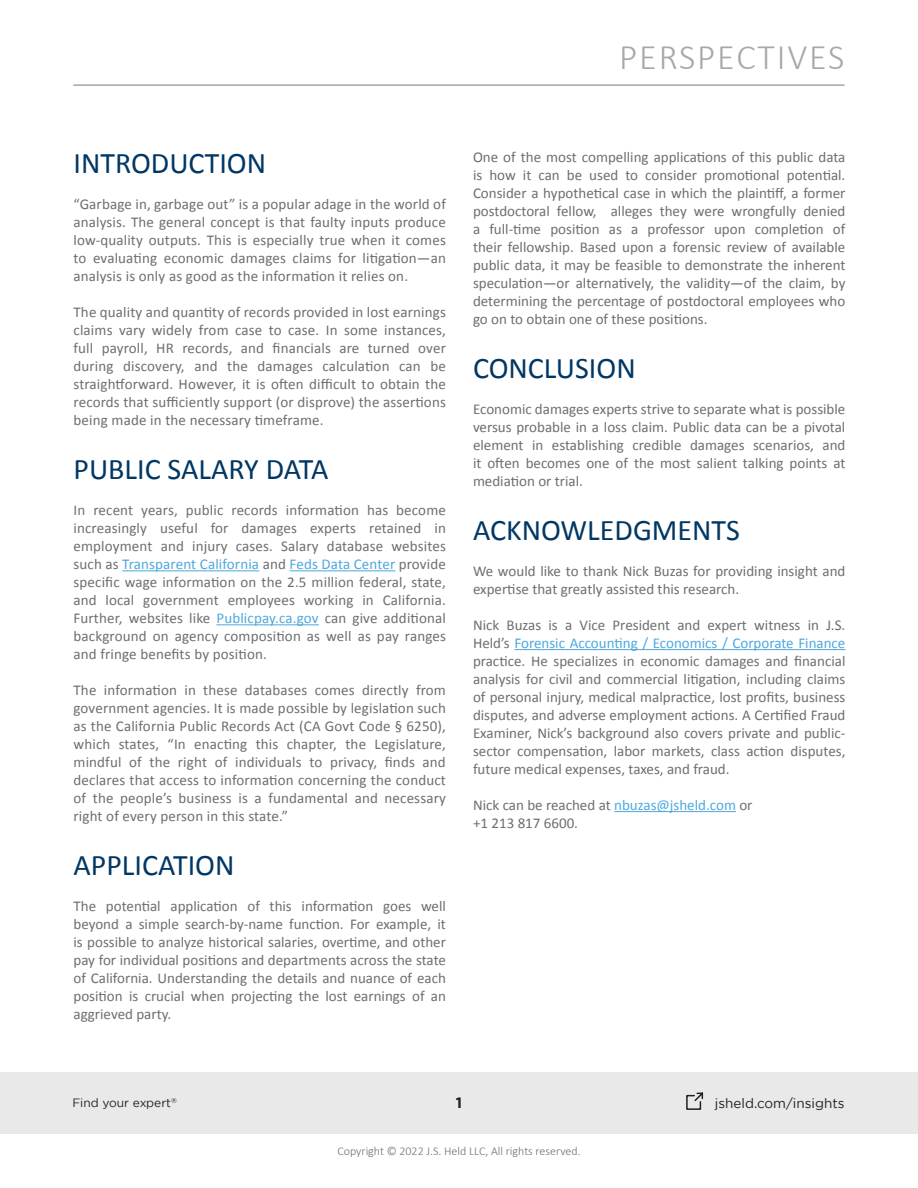
<style>
.page{position:relative;width:918px;height:1188px;background:#fff}
.page>*{position:absolute;margin:0;border:0;box-sizing:border-box;transform-origin:0 0}
.t1{font:300 36px "Calibri";letter-spacing:.05em;color:#a6a8aa}
.Main_Titles{font:30px "Calibri";color:#003764}
.Text_Styles{font:15px/18px "Calibri";color:#6d6e70;text-align:justify}
.t2{font:700 15px "Gotham";color:#231f20}
.t3{font:13.5px "Gotham";color:#231f20}
.t4{font:300 12px "Calibri";color:#6d6e70}
.t5{font:12px "Gotham";color:#241f21}
.t6{font:7.05px "Gotham";color:#241f21}
.s1{color:#4da8dd}
</style>
<div class="page">
<div style="left:0;top:1072px;width:918px;height:62px;background:#e9e9e9"></div>
<svg style="left:686px;top:1092px;width:18px;height:18px"></svg>
<hr style="left:74px;top:85px;width:770px;height:1px;background:#a6a8ab">
<hr style="left:122px;top:570px;width:137px;height:1px;background:#4da8dd">
<hr style="left:290px;top:570px;width:105px;height:1px;background:#4da8dd">
<hr style="left:216px;top:624px;width:103px;height:1px;background:#4da8dd">
<hr style="left:514px;top:649px;width:331px;height:1px;background:#4da8dd">
<hr style="left:614px;top:811px;width:122px;height:1px;background:#4da8dd">
<h1 class="t1" style="left:619px;top:35px;width:227px">PERSPECTIVES</h1>
<p class="Main_Titles" style="left:74px;top:145px;width:194px">INTRODUCTION</p>
<p class="Text_Styles" style="left:74px;top:194px;width:374px">“Garbage in, garbage out” is a popular adage in the world of analysis. The general concept is that faulty inputs produce low-quality outputs. This is especially true when it comes to evaluating economic damages claims for litigation—an analysis is only as good as the information it relies on.</p>
<p class="Text_Styles" style="left:74px;top:302px;width:374px">The quality and quantity of records provided in lost earnings claims vary widely from case to case. In some instances, full payroll, HR records, and financials are turned over during discovery, and the damages calculation can be straightforward. However, it is often difficult to obtain the records that sufficiently support (or disprove) the assertions being made in the necessary timeframe.</p>
<p class="Main_Titles" style="left:74px;top:451px;width:256px">PUBLIC SALARY DATA</p>
<p class="Text_Styles" style="left:74px;top:500px;width:374px">In recent years, public records information has become increasingly useful for damages experts retained in employment and injury cases. Salary database websites such as <span class="s1">Transparent California</span> and <span class="s1">Feds Data Center</span> provide specific wage information on the 2.5 million federal, state, and local government employees working in California.<br>Further, websites like <span class="s1">Publicpay.ca.gov</span> can give additional background on agency composition as well as pay ranges and fringe benefits by position.</p>
<p class="Text_Styles" style="left:74px;top:680px;width:374px">The information in these databases comes directly from government agencies. It is made possible by legislation such as the California Public Records Act (CA Govt Code § 6250), which states, “In enacting this chapter, the Legislature, mindful of the right of individuals to privacy, finds and declares that access to information concerning the conduct of the people’s business is a fundamental and necessary right of every person in this state.”</p>
<p class="Main_Titles" style="left:74px;top:847px;width:162px">APPLICATION</p>
<p class="Text_Styles" style="left:74px;top:896px;width:374px">The potential application of this information goes well beyond a simple search-by-name function. For example, it is possible to analyze historical salaries, overtime, and other pay for individual positions and departments across the state of California. Understanding the details and nuance of each position is crucial when projecting the lost earnings of an aggrieved party.</p>
<p class="Text_Styles" style="left:473px;top:147px;width:374px">One of the most compelling applications of this public data is how it can be used to consider promotional potential.<br>Consider a hypothetical case in which the plaintiff, a former postdoctoral fellow, alleges they were wrongfully denied a full-time position as a professor upon completion of their fellowship. Based upon a forensic review of available public data, it may be feasible to demonstrate the inherent speculation—or alternatively, the validity—of the claim, by determining the percentage of postdoctoral employees who go on to obtain one of these positions.</p>
<p class="Main_Titles" style="left:473px;top:349px;width:164px">CONCLUSION</p>
<p class="Text_Styles" style="left:473px;top:399px;width:374px">Economic damages experts strive to separate what is possible versus probable in a loss claim. Public data can be a pivotal element in establishing credible damages scenarios, and it often becomes one of the most salient talking points at mediation or trial.</p>
<p class="Main_Titles" style="left:473px;top:511px;width:268px">ACKNOWLEDGMENTS</p>
<p class="Text_Styles" style="left:473px;top:561px;width:374px">We would like to thank Nick Buzas for providing insight and expertise that greatly assisted this research.</p>
<p class="Text_Styles" style="left:473px;top:615px;width:374px">Nick Buzas is a Vice President and expert witness in J.S.<br>Held’s <span class="s1">Forensic Accounting / Economics / Corporate Finance </span>practice. He specializes in economic damages and financial analysis for civil and commercial litigation, including claims of personal injury, medical malpractice, lost profits, business disputes, and adverse employment actions. A Certified Fraud Examiner, Nick’s background also covers private and public&shy;sector compensation, labor markets, class action disputes, future medical expenses, taxes, and fraud.</p>
<p class="Text_Styles" style="left:473px;top:795px;width:281px">Nick can be reached at <span class="s1">nbuzas@jsheld.com</span> or</p>
<p class="Text_Styles" style="left:473px;top:813px;width:107px">+1 213 817 6600.</p>
<p class="t5" style="left:72px;top:1096px;width:100px">Find your expert</p>
<p class="t2" style="left:456px;top:1093px;width:8px">1</p>
<p class="t3" style="left:715px;top:1095px;width:131px">jsheld.com/insights</p>
<p class="t6" style="left:171px;top:1096px;width:7px">®</p>
<p class="t4" style="left:337px;top:1144px;width:245px">Copyright © 2022 J.S. Held LLC, All rights reserved.</p>
</div>
